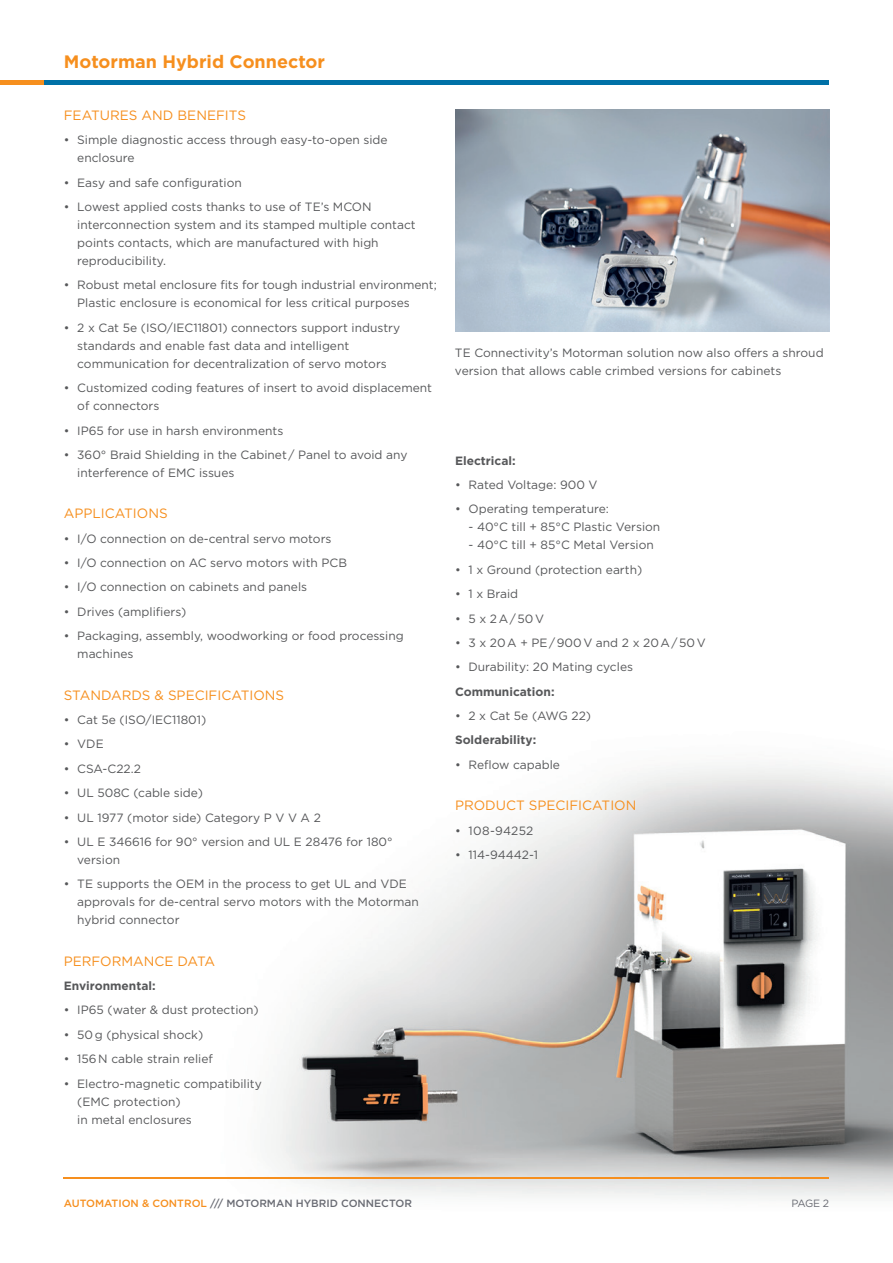
<style>
.page{position:relative;width:893px;height:1263px;background:#fff}
.page>*{position:absolute;margin:0;border:0;box-sizing:border-box;transform-origin:0 0}
.t1{font:700 18px "Gotham";color:#f68f1e}
.t2{font:13.5px "Gotham";color:#f68f1e}
.t3{font:12px/18px "Gotham";color:#57585a}
.t4{font:700 12px "Gotham";color:#57585a}
.t5{font:12px "Gotham";letter-spacing:.025em;color:#57585a}
.t6{font:500 10.5px "Gotham";color:#696b73}
.t7{font:10.5px "Gotham";color:#696b73}
.s1{color:#f68f1e}
</style>
<div class="page">
<img style="left:455px;top:109px;width:374px;height:223px">
<img style="left:194px;top:764px;width:699px;height:435px">
<hr style="left:64px;top:1177px;width:765px;height:1px;background:#f68f1e">
<hr style="left:0;top:81px;width:45px;height:4px;background:#f68f1e">
<hr style="left:44px;top:81px;width:785px;height:4px;background:#0071a7">
<h1 class="t1" style="left:64px;top:50px;width:263px">Motorman Hybrid Connector</h1>
<p class="t2" style="left:64px;top:106px;width:184px">FEATURES AND BENEFITS</p>
<p class="t3" style="left:77px;top:131px;width:312px;text-indent:-14px">• Simple diagnostic access through easy-to-open side enclosure</p>
<p class="t3" style="left:64px;top:173px;width:180px">• Easy and safe configuration</p>
<p class="t3" style="left:77px;top:198px;width:340px;text-indent:-14px">• Lowest applied costs thanks to use of TE’s MCON interconnection system and its stamped multiple contact points contacts, which are manufactured with high reproducibility.</p>
<p class="t3" style="left:77px;top:276px;width:361px;text-indent:-14px">• Robust metal enclosure fits for tough industrial environment;<br>Plastic enclosure is economical for less critical purposes</p>
<p class="t3" style="left:77px;top:318px;width:324px;text-indent:-14px">• 2 x Cat 5e (ISO/IEC11801) connectors support industry standards and enable fast data and intelligent communication for decentralization of servo motors</p>
<p class="t3" style="left:77px;top:379px;width:356px;text-indent:-14px">• Customized coding features of insert to avoid displacement of connectors</p>
<p class="t3" style="left:64px;top:421px;width:221px">• IP65 for use in harsh environments</p>
<p class="t3" style="left:77px;top:445px;width:332px;text-indent:-14px">• 360° Braid Shielding in the Cabinet / Panel to avoid any interference of EMC issues</p>
<p class="t2" style="left:64px;top:505px;width:105px">APPLICATIONS</p>
<p class="t3" style="left:64px;top:529px;width:269px">• I/O connection on de-central servo motors</p>
<p class="t3" style="left:64px;top:554px;width:285px">• I/O connection on AC servo motors with PCB</p>
<p class="t3" style="left:64px;top:578px;width:245px">• I/O connection on cabinets and panels</p>
<p class="t3" style="left:64px;top:602px;width:124px">• Drives (amplifiers)</p>
<p class="t3" style="left:77px;top:627px;width:328px;text-indent:-14px">• Packaging, assembly, woodworking or food processing machines</p>
<p class="t2" style="left:64px;top:686px;width:222px">STANDARDS &amp; SPECIFICATIONS</p>
<p class="t3" style="left:64px;top:710px;width:144px">• Cat 5e (ISO/IEC11801)</p>
<p class="t3" style="left:64px;top:735px;width:41px">• VDE</p>
<p class="t3" style="left:64px;top:759px;width:79px">• CSA-C22.2</p>
<p class="t3" style="left:64px;top:784px;width:141px">• UL 508C (cable side)</p>
<p class="t3" style="left:64px;top:808px;width:259px">• UL 1977 (motor side) Category P V V A 2</p>
<p class="t3" style="left:77px;top:832px;width:317px;text-indent:-14px">• UL E 346616 for 90° version and UL E 28476 for 180° version</p>
<p class="t3" style="left:77px;top:875px;width:343px;text-indent:-14px">• TE supports the OEM in the process to get UL and VDE approvals for de-central servo motors with the Motorman hybrid connector</p>
<p class="t2" style="left:64px;top:952px;width:153px">PERFORMANCE DATA</p>
<p class="t4" style="left:64px;top:978px;width:93px">Environmental:</p>
<p class="t3" style="left:64px;top:1001px;width:197px">• IP65 (water &amp; dust protection)</p>
<p class="t3" style="left:64px;top:1025px;width:141px">• 50 g (physical shock)</p>
<p class="t3" style="left:64px;top:1050px;width:151px">• 156 N cable strain relief</p>
<p class="t3" style="left:77px;top:1074px;width:186px;text-indent:-14px">• Electro-magnetic compatibility (EMC protection)<br>in metal enclosures</p>
<p class="t3" style="left:455px;top:343px;width:370px">TE Connectivity’s Motorman solution now also offers a shroud version that allows cable crimbed versions for cabinets</p>
<p class="t4" style="left:455px;top:452px;width:62px">Electrical:</p>
<p class="t3" style="left:455px;top:475px;width:144px">• Rated Voltage: 900 V</p>
<p class="t3" style="left:455px;top:500px;width:155px">• Operating temperature:</p>
<p class="t3" style="left:468px;top:518px;width:193px">- 40°C till + 85°C Plastic Version</p>
<p class="t3" style="left:468px;top:536px;width:187px">- 40°C till + 85°C Metal Version</p>
<p class="t3" style="left:455px;top:560px;width:189px">• 1 x Ground (protection earth)</p>
<p class="t3" style="left:455px;top:585px;width:65px">• 1 x Braid</p>
<p class="t3" style="left:455px;top:609px;width:91px">• 5 x 2 A / 50 V</p>
<p class="t3" style="left:455px;top:633px;width:252px">• 3 x 20 A + PE / 900 V and 2 x 20 A / 50 V</p>
<p class="t3" style="left:455px;top:658px;width:180px">• Durability: 20 Mating cycles</p>
<p class="t4" style="left:455px;top:683px;width:101px">Communication:</p>
<p class="t3" style="left:455px;top:706px;width:138px">• 2 x Cat 5e (AWG 22)</p>
<p class="t4" style="left:455px;top:732px;width:83px">Solderability:</p>
<p class="t3" style="left:455px;top:755px;width:107px">• Reflow capable</p>
<p class="t2" style="left:455px;top:797px;width:183px">PRODUCT SPECIFICATION</p>
<p class="t5" style="left:455px;top:823px;width:80px">• 108-94252</p>
<p class="t3" style="left:455px;top:845px;width:84px">• 114-94442-1</p>
<p class="t6" style="left:64px;top:1196px;width:350px"><span class="s1">AUTOMATION &amp; CONTROL</span> /// MOTORMAN HYBRID CONNECTOR</p>
<p class="t7" style="left:791px;top:1197px;width:39px">PAGE 2</p>
</div>
